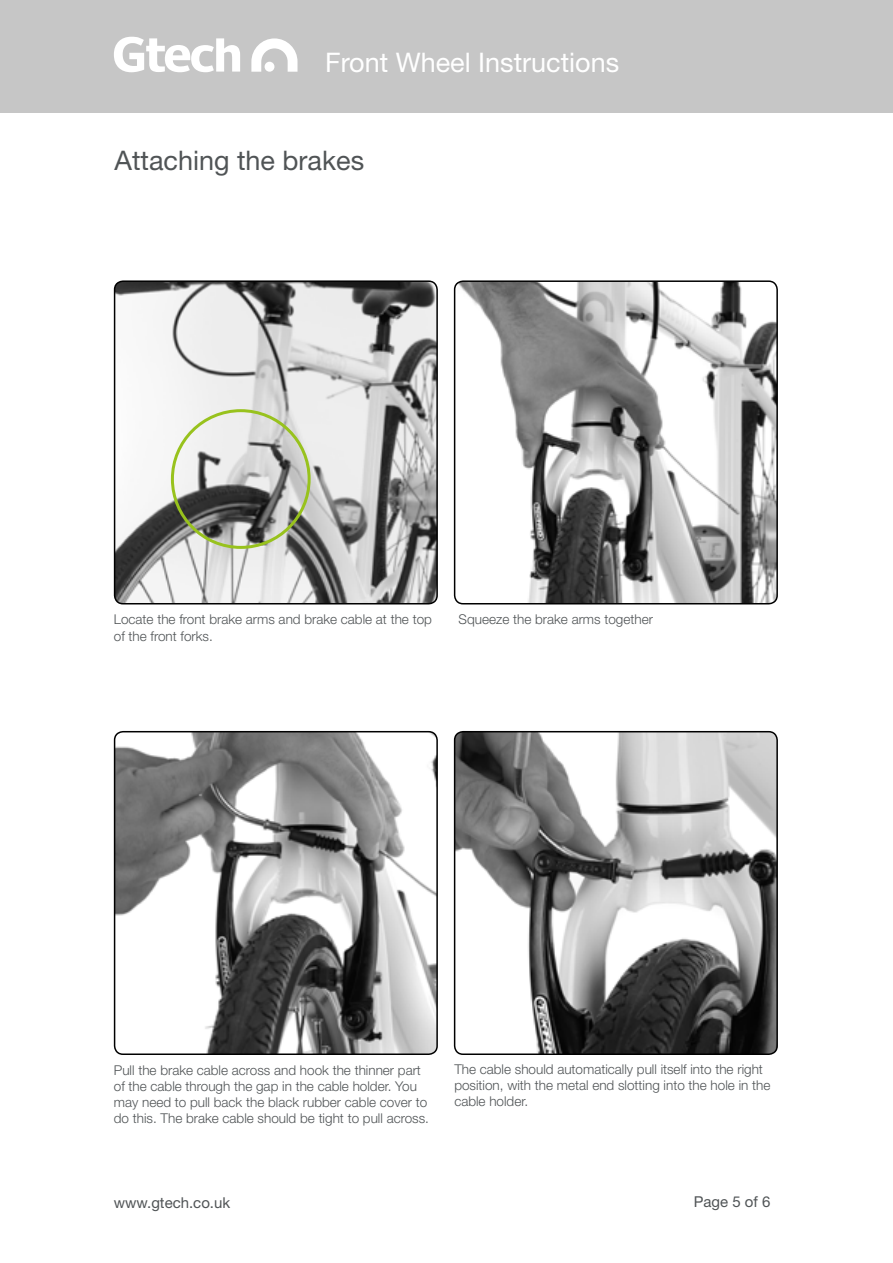
<style>
.page{position:relative;width:893px;height:1263px;background:#fff}
.page>*{position:absolute;margin:0;border:0;box-sizing:border-box;transform-origin:0 0}
.t1{font:27px "Helvetica Neue LT Std";color:#fff}
.t2{font:27px "Helvetica Neue LT Std";color:#505456}
.t3{font:15px "Helvetica Neue LT Std";color:#505456}
.t4{font:300 13.5px/16.2px "Helvetica Neue LT Std";color:#505456}
</style>
<div class="page">
<div style="left:0;top:0;width:893px;height:113px;background:#c6c6c6"></div>
<svg style="left:114px;top:37px;width:126px;height:35px"></svg>
<svg style="left:251px;top:38px;width:46px;height:34px"></svg>
<img style="left:115px;top:283px;width:322px;height:321px">
<div style="left:114px;top:280px;width:324px;height:324px;border:2px solid #000;border-radius:9px"></div>
<img style="left:455px;top:283px;width:322px;height:321px">
<div style="left:454px;top:280px;width:324px;height:324px;border:2px solid #000;border-radius:9px"></div>
<img style="left:115px;top:732px;width:322px;height:322px">
<div style="left:114px;top:731px;width:324px;height:324px;border:2px solid #000;border-radius:9px"></div>
<img style="left:455px;top:732px;width:322px;height:322px">
<div style="left:454px;top:731px;width:324px;height:324px;border:2px solid #000;border-radius:9px"></div>
<div style="left:171px;top:409px;width:140px;height:140px;border:3px solid #98c21d;border-radius:50%"></div>
<h1 class="t1" style="left:325px;top:46px;width:296px">Front Wheel Instructions</h1>
<h1 class="t2" style="left:115px;top:144px;width:251px">Attaching the brakes</h1>
<p class="t4" style="left:114px;top:611px;width:320px">Locate the front brake arms and brake cable at the top of the front forks.</p>
<p class="t4" style="left:459px;top:611px;width:196px">Squeeze the brake arms together</p>
<p class="t4" style="left:114px;top:1062px;width:317px">Pull the brake cable across and hook the thinner part of the cable through the gap in the cable holder. You may need to pull back the black rubber cable cover to do this. The brake cable should be tight to pull across.</p>
<p class="t4" style="left:454px;top:1060px;width:318px">The cable should automatically pull itself into the right position, with the metal end slotting into the hole in the cable holder.</p>
<p class="t3" style="left:114px;top:1194px;width:118px">www.gtech.co.uk</p>
<p class="t3" style="left:694px;top:1193px;width:78px">Page 5 of 6</p>
</div>
